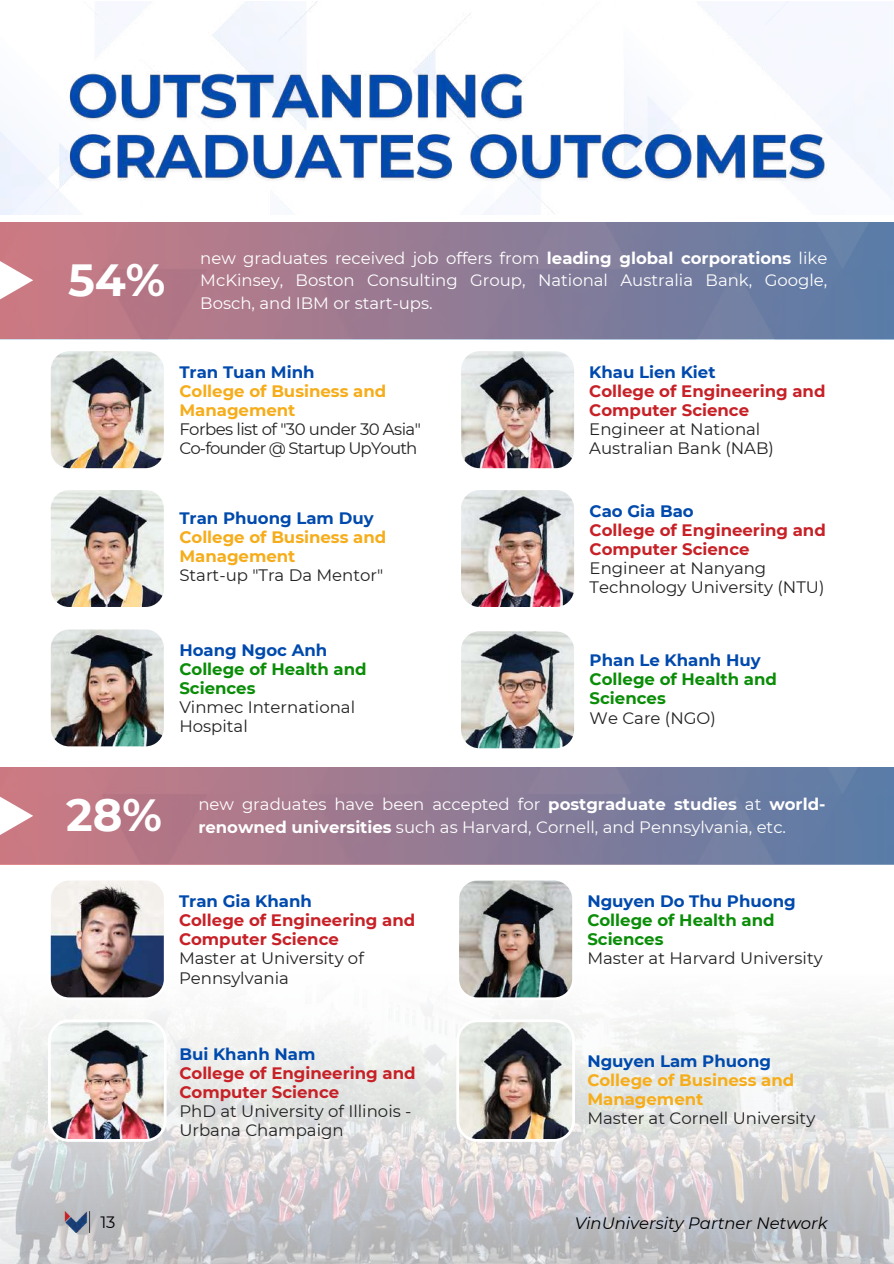
<style>
.page{position:relative;width:894px;height:1264px;background:#fff}
.page>*{position:absolute;margin:0;border:0;box-sizing:border-box;transform-origin:0 0}
.t1{font:700 45px "Montserrat";color:#fff}
.t2{font:16.5px/22.5px "Montserrat";color:#fff}
.t3{font:16.5px/19.2px "Montserrat";color:#222}
.t4{font:700 16.5px/19.2px "Montserrat";color:#c72127}
.t5{font:700 16.5px "Montserrat";color:#004aad}
.t6{font:700 16.5px/19.2px "Montserrat";color:#f6ad1b}
.t7{font:700 16.5px/19.2px "Montserrat";color:#0a8d07}
.t8{font:16.5px/19.2px "Montserrat";letter-spacing:-.05em;color:#222}
.t9{font:italic 16.5px "Montserrat";color:#000}
.t10{font:16.5px "Montserrat";color:#000}
.s1{font-weight:700}
</style>
<div class="page">
<svg style="left:0;top:1008px;width:893px;height:255px"></svg>
<div style="left:0;top:768px;width:893px;height:96px;background:linear-gradient(to right,#cc7981,#5a7da8)"></div>
<img style="left:63px;top:1211px;width:28px;height:21px">
<img style="left:50px;top:351px;width:114px;height:118px">
<img style="left:461px;top:351px;width:113px;height:118px">
<img style="left:459px;top:880px;width:114px;height:118px">
<img style="left:50px;top:881px;width:114px;height:117px">
<svg style="left:0;top:795px;width:33px;height:41px"></svg>
<img style="left:461px;top:631px;width:113px;height:118px">
<img style="left:461px;top:490px;width:113px;height:117px">
<img style="left:50px;top:629px;width:114px;height:118px">
<img style="left:51px;top:490px;width:113px;height:117px">
<img style="left:48px;top:1019px;width:118px;height:122px">
<img style="left:456px;top:1019px;width:118px;height:122px">
<img style="left:66px;top:60px;width:763px;height:133px">
<div style="left:0;top:222px;width:893px;height:117px;background:linear-gradient(to right,#cd7981,#5a7ea8)"></div>
<svg style="left:0;top:259px;width:33px;height:42px"></svg>
<h1 class="t1" style="left:68px;top:252px;width:99px">54%</h1>
<p class="t2" style="left:200px;top:246px;width:628px">new graduates received job offers from <span class="s1">leading global corporations</span> like<br>McKinsey, Boston Consulting Group, National Australia Bank, Google,</p>
<p class="t2" style="left:200px;top:291px;width:234px">Bosch, and IBM or start-ups.</p>
<p class="t5" style="left:179px;top:362px;width:137px">Tran Tuan Minh</p>
<p class="t6" style="left:179px;top:381px;width:208px">College of Business and<br>Management</p>
<p class="t8" style="left:179px;top:419px;width:243px">Forbes list of "30 under 30 Asia"<br>Co-founder @ Startup UpYouth</p>
<p class="t5" style="left:179px;top:507px;width:196px">Tran Phuong Lam Duy</p>
<p class="t6" style="left:179px;top:527px;width:208px">College of Business and<br>Management</p>
<p class="t3" style="left:179px;top:565px;width:205px">Start-up "Tra Da Mentor"</p>
<p class="t5" style="left:179px;top:640px;width:149px">Hoang Ngoc Anh</p>
<p class="t7" style="left:179px;top:659px;width:189px">College of Health and<br>Sciences</p>
<p class="t3" style="left:179px;top:697px;width:177px">Vinmec International<br>Hospital</p>
<p class="t5" style="left:589px;top:362px;width:128px">Khau Lien Kiet</p>
<p class="t4" style="left:589px;top:381px;width:237px">College of Engineering and<br>Computer Science</p>
<p class="t3" style="left:589px;top:419px;width:186px">Engineer at National<br>Australian Bank (NAB)</p>
<p class="t5" style="left:589px;top:500px;width:106px">Cao Gia Bao</p>
<p class="t4" style="left:589px;top:520px;width:237px">College of Engineering and<br>Computer Science</p>
<p class="t3" style="left:589px;top:558px;width:236px">Engineer at Nanyang<br>Technology University (NTU)</p>
<p class="t5" style="left:589px;top:650px;width:172px">Phan Le Khanh Huy</p>
<p class="t7" style="left:589px;top:669px;width:189px">College of Health and<br>Sciences</p>
<p class="t3" style="left:589px;top:708px;width:128px">We Care (NGO)</p>
<h1 class="t1" style="left:66px;top:787px;width:97px">28%</h1>
<p class="t2" style="left:198px;top:793px;width:628px">new graduates have been accepted for <span class="s1">postgraduate studies</span> at <span class="s1">world-</span></p>
<p class="t2" style="left:198px;top:815px;width:589px"><span class="s1">renowned universities</span> such as Harvard, Cornell, and Pennsylvania, etc.</p>
<p class="t5" style="left:179px;top:891px;width:134px">Tran Gia Khanh</p>
<p class="t4" style="left:179px;top:910px;width:237px">College of Engineering and<br>Computer Science</p>
<p class="t3" style="left:179px;top:948px;width:186px">Master at University of<br>Pennsylvania</p>
<p class="t5" style="left:587px;top:891px;width:210px">Nguyen Do Thu Phuong</p>
<p class="t7" style="left:587px;top:910px;width:189px">College of Health and<br>Sciences</p>
<p class="t3" style="left:587px;top:948px;width:237px">Master at Harvard University</p>
<p class="t5" style="left:179px;top:1043px;width:137px">Bui Khanh Nam</p>
<p class="t4" style="left:179px;top:1063px;width:237px">College of Engineering and<br>Computer Science</p>
<p class="t3" style="left:179px;top:1101px;width:233px">PhD at University of Illinois -<br>Urbana Champaign</p>
<p class="t5" style="left:587px;top:1050px;width:185px">Nguyen Lam Phuong</p>
<p class="t6" style="left:587px;top:1070px;width:208px">College of Business and<br>Management</p>
<p class="t3" style="left:587px;top:1108px;width:229px">Master at Cornell University</p>
<p class="t10" style="left:100px;top:1211px;width:17px">13</p>
<p class="t9" style="left:574px;top:1212px;width:254px">VinUniversity Partner Network</p>
</div>
